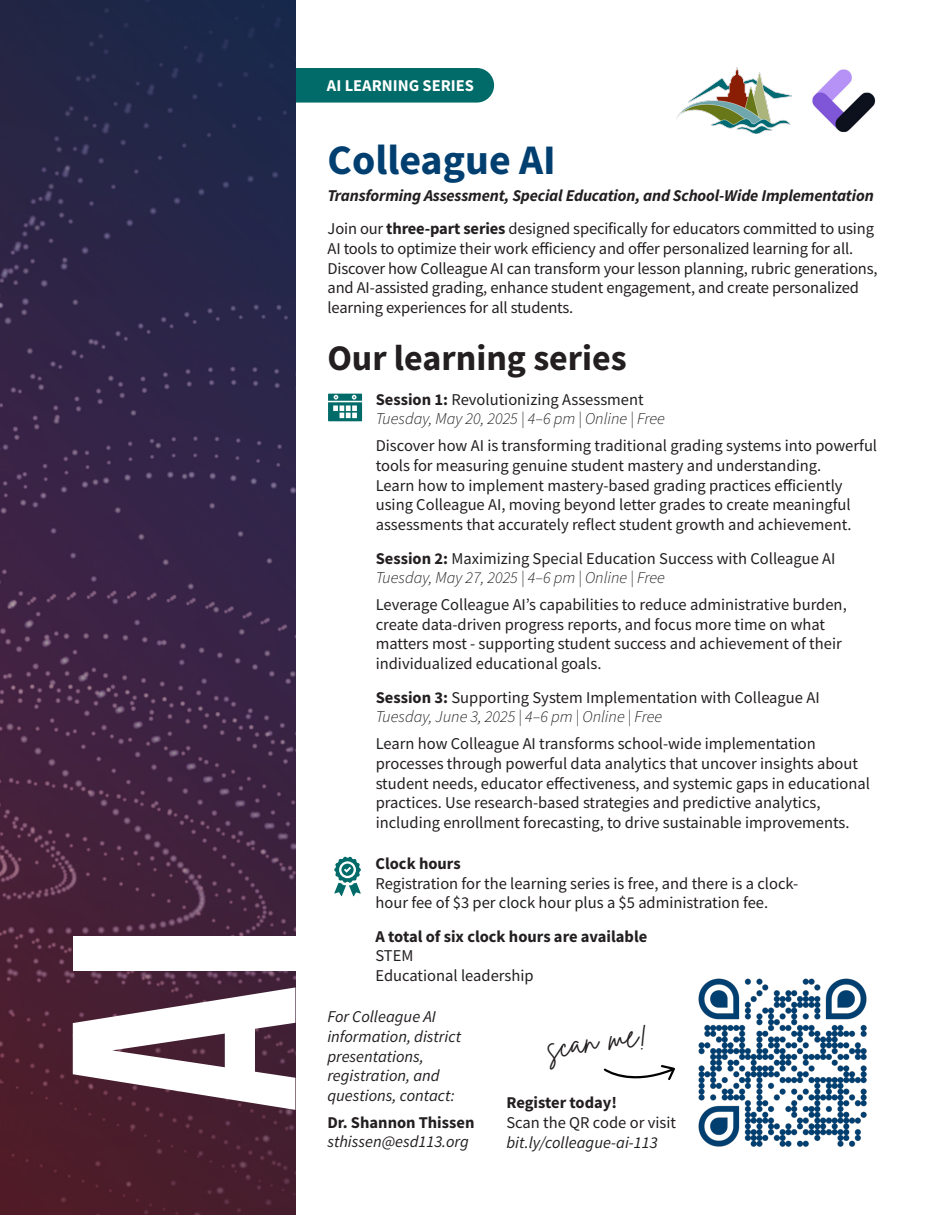
<style>
.page{position:relative;width:945px;height:1215px;background:#fff}
.page>*{position:absolute;margin:0;border:0;box-sizing:border-box;transform-origin:0 0}
.t1{font:700 318px "Bebas Neue";color:#fff}
.t2{font:700 42px "Source Sans Pro";color:#003f70}
.t3{font:700 36px "Source Sans Pro";color:#231f20}
.t4{font:16.5px/19.8px "Source Sans Pro";color:#231f20}
.t5{font:italic 16.5px/19.8px "Source Sans Pro";color:#231f20}
.t6{font:italic 300 16.5px "Source Sans Pro";color:#231f20}
.t7{font:italic 700 16.5px "Source Sans Pro";letter-spacing:-.01em;color:#231f20}
.t8{font:700 16.5px "Source Sans Pro";color:#231f20}
.t9{font:700 16.5px "Source Sans Pro";color:#fff}
.s1{font-weight:700}
.s2{font-weight:700;font-style:normal}
.s3{font-style:normal}
</style>
<div class="page">
<div style="left:168px;top:68px;width:326px;height:35px;background:#006b68;border-radius:17px"></div>
<svg style="left:0;top:0;width:295px;height:1215px;background:#392441"></svg>
<svg style="left:328px;top:394px;width:34px;height:27px"></svg>
<svg style="left:334px;top:856px;width:27px;height:40px"></svg>
<img style="left:812px;top:69px;width:64px;height:63px">
<img style="left:698px;top:978px;width:169px;height:169px">
<svg style="left:604px;top:1065px;width:71px;height:15px"></svg>
<img style="left:677px;top:68px;width:114px;height:66px">
<h1 class="t1" style="left:11px;top:1113px;width:191px;rotate:-90deg">AI</h1>
<h2 class="t9" style="left:327px;top:74px;width:149px">AI LEARNING SERIES</h2>
<h3 class="t2" style="left:328px;top:132px;width:230px">Colleague AI</h3>
<h3 class="t7" style="left:328px;top:184px;width:548px">Transforming Assessment, Special Education, and School-Wide Implementation</h3>
<p class="t4" style="left:328px;top:219px;width:552px">Join our <span class="s1">three-part series</span> designed specifically for educators committed to using AI tools to optimize their work efficiency and offer personalized learning for all.<br>Discover how Colleague AI can transform your lesson planning, rubric generations, and AI-assisted grading, enhance student engagement, and create personalized learning experiences for all students.</p>
<h4 class="t3" style="left:327px;top:334px;width:301px">Our learning series</h4>
<h5 class="t4" style="left:376px;top:389px;width:270px"><span class="s1">Session 1:</span> Revolutionizing Assessment</h5>
<p class="t6" style="left:376px;top:409px;width:291px">Tuesday, May 20, 2025 | 4–6 pm | Online | Free</p>
<p class="t4" style="left:376px;top:436px;width:503px">Discover how AI is transforming traditional grading systems into powerful tools for measuring genuine student mastery and understanding.<br>Learn how to implement mastery-based grading practices efficiently using Colleague AI, moving beyond letter grades to create meaningful assessments that accurately reflect student growth and achievement.</p>
<h5 class="t4" style="left:376px;top:548px;width:461px"><span class="s1">Session 2:</span> Maximizing Special Education Success with Colleague AI</h5>
<p class="t6" style="left:376px;top:568px;width:291px">Tuesday, May 27, 2025 | 4–6 pm | Online | Free</p>
<p class="t4" style="left:376px;top:594px;width:473px">Leverage Colleague AI’s capabilities to reduce administrative burden, create data-driven progress reports, and focus more time on what matters most - supporting student success and achievement of their individualized educational goals.</p>
<h5 class="t4" style="left:376px;top:687px;width:445px"><span class="s1">Session 3:</span> Supporting System Implementation with Colleague AI</h5>
<p class="t6" style="left:376px;top:707px;width:288px">Tuesday, June 3, 2025 | 4–6 pm | Online | Free</p>
<p class="t4" style="left:376px;top:733px;width:496px">Learn how Colleague AI transforms school-wide implementation processes through powerful data analytics that uncover insights about student needs, educator effectiveness, and systemic gaps in educational practices. Use research-based strategies and predictive analytics, including enrollment forecasting, to drive sustainable improvements.</p>
<h5 class="t8" style="left:376px;top:852px;width:87px">Clock hours</h5>
<p class="t4" style="left:376px;top:873px;width:424px">Registration for the learning series is free, and there is a clock&shy;hour fee of $3 per clock hour plus a $5 administration fee.</p>
<h5 class="t8" style="left:376px;top:925px;width:273px">A total of six clock hours are available</h5>
<p class="t4" style="left:376px;top:946px;width:160px">STEM<br>Educational leadership</p>
<p class="t5" style="left:327px;top:1006px;width:135px">For Colleague AI information, district presentations, registration, and questions, contact:</p>
<p class="t5" style="left:327px;top:1112px;width:149px"><span class="s2">Dr. Shannon Thissen </span>sthissen@esd113.org</p>
<p class="t5" style="left:506px;top:1092px;width:171px"><span class="s2">Register today!<br></span><span class="s3">Scan the QR code or visit </span>bit.ly/colleague-ai-113</p>
</div>
